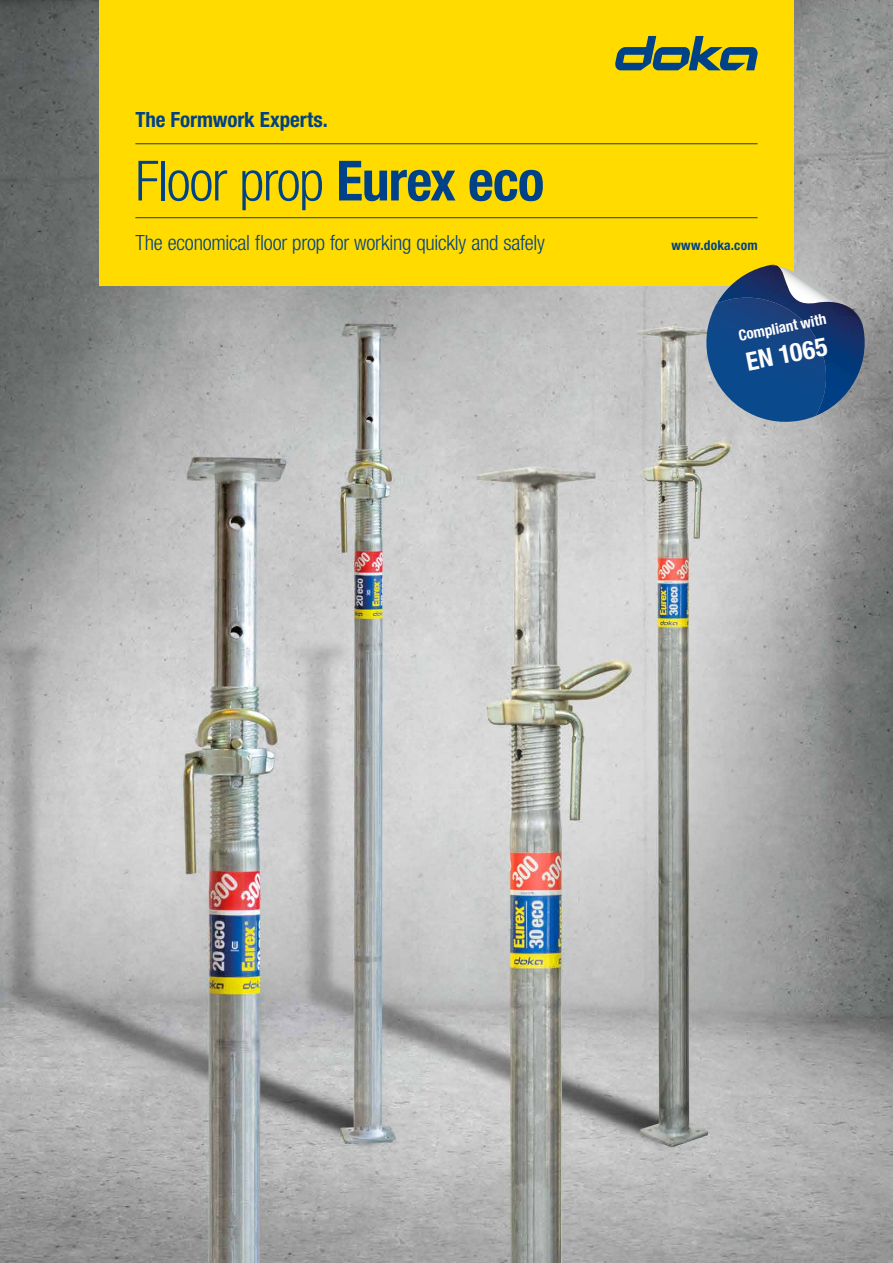
<style>
.page{position:relative;width:893px;height:1263px;background:#fff}
.page>*{position:absolute;margin:0;border:0;box-sizing:border-box;transform-origin:0 0}
.t1{font:300 condensed 55.5px "Helvetica Neue LTW1 G";letter-spacing:-.025em;color:#004287}
.t2{font:700 condensed 25.5px "Helvetica Neue LTW1 G";color:#fff}
.t3{font:300 condensed 21px "Helvetica Neue LTW1 G";letter-spacing:-.01em;color:#004287}
.t4{font:700 condensed 21px "Helvetica Neue LTW1 G";letter-spacing:-.005em;color:#004287}
.t5{font:700 condensed 15px "Helvetica Neue LTW1 G";color:#fff}
.t6{font:700 condensed 13.5px "Helvetica Neue LTW1 G";letter-spacing:.015em;color:#004287}
.s1{font-weight:700}
</style>
<div class="page">
<img style="left:0;top:0;width:893px;height:1263px">
<div style="left:99px;top:0;width:695px;height:286px;background:#ffdb00"></div>
<svg style="left:615px;top:36px;width:143px;height:34px"></svg>
<hr style="left:135px;top:143px;width:623px;height:1px;background:#004287">
<hr style="left:135px;top:217px;width:623px;height:1px;background:#004287">
<img style="left:706px;top:265px;width:165px;height:155px">
<img style="left:704px;top:298px;width:124px;height:130px">
<p class="t4" style="left:135px;top:106px;width:194px">The Formwork Experts.</p>
<h1 class="t1" style="left:135px;top:148px;width:411px">Floor prop <span class="s1">Eurex eco</span></h1>
<p class="t3" style="left:135px;top:230px;width:411px">The economical floor prop for working quickly and safely</p>
<p class="t6" style="left:671px;top:237px;width:88px">www.doka.com</p>
<p class="t5" style="left:737px;top:327px;width:91px;rotate:-11deg">Compliant with</p>
<p class="t2" style="left:743px;top:347px;width:84px;rotate:-11deg">EN 1065</p>
</div>
